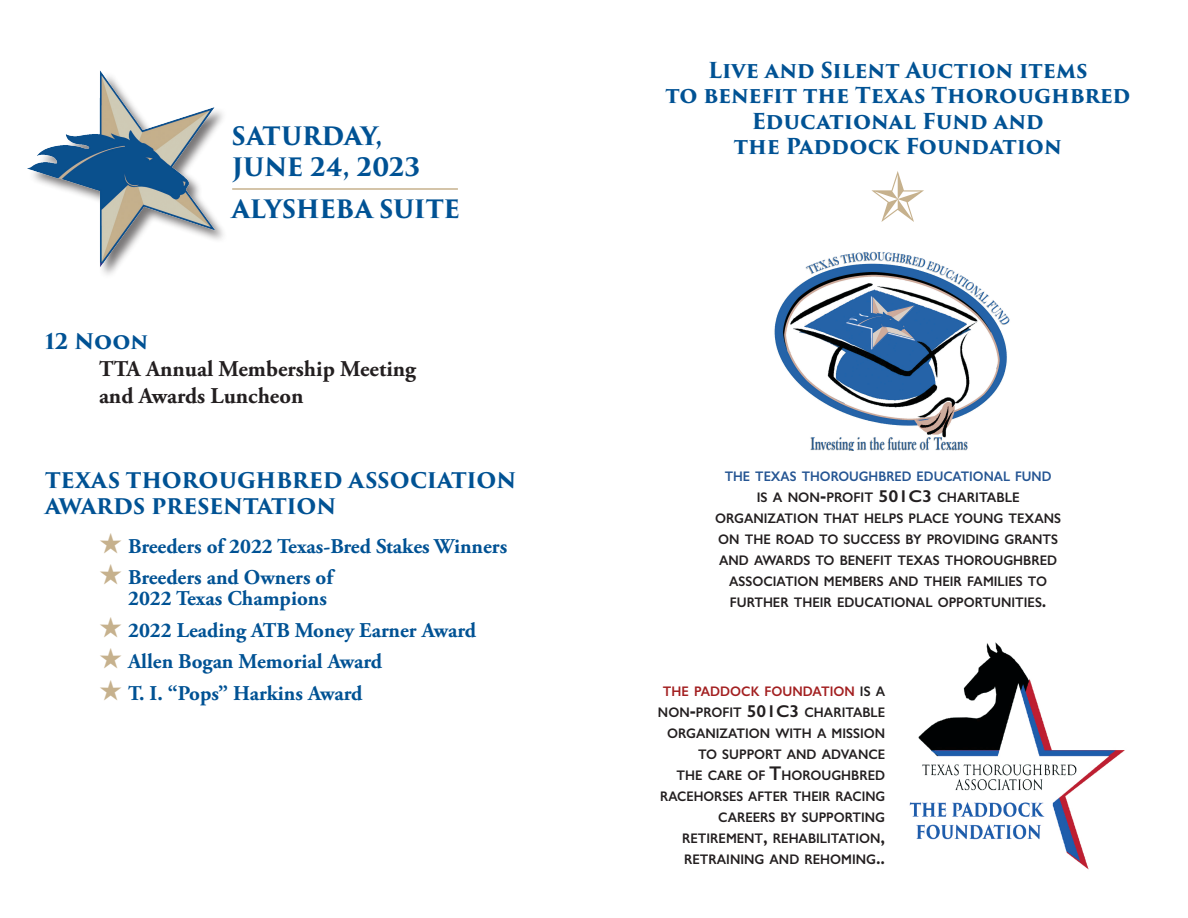
<style>
.page{position:relative;width:1188px;height:918px;background:#fff}
.page>*{position:absolute;margin:0;border:0;box-sizing:border-box;transform-origin:0 0}
.t1{font:700 24.75px/31.3px "Trajan Pro 3";letter-spacing:-.005em;color:#005294}
.t2{font:700 22.5px/27px "Adobe Garamond Pro";color:#231f20}
.t3{font:700 21.45px/25.5px "Trajan Pro 3";color:#005294;text-align:center}
.t4{font:700 21px/21px "Adobe Garamond Pro";color:#005294;text-align:right}
.t5{font:700 21px/25.5px "Trajan Pro 3";letter-spacing:-.005em;color:#005294}
.t6{font:600 13.95px/21px "Gill Sans";color:#231f20;text-align:center;scale:.95 1}
.t7{font:600 13.95px/21px "Gill Sans";color:#231f20;text-align:right;scale:.93 1}
.s1{color:#c6b18d}
.s2{color:#255593}
.s3{font-size:19.95px}
.s4{font-size:17.1px}
.s5{color:#a32021}
</style>
<div class="page">
<img style="left:27px;top:70px;width:197px;height:205px">
<img style="left:774px;top:251px;width:236px;height:200px">
<img style="left:909px;top:642px;width:216px;height:228px">
<hr style="left:232px;top:188px;width:226px;height:2px;background:#c6b18d">
<h1 class="t1" style="left:232px;top:121px;width:190px">SATURDAY,<br>JUNE 24, 2023</h1>
<h1 class="t1" style="left:232px;top:194px;width:230px">ALYSHEBA SUITE</h1>
<h3 class="t5" style="left:45px;top:329px;width:105px">12 Noon</h3>
<h2 class="t2" style="left:99px;top:355px;width:318px">TTA Annual Membership Meeting and Awards Luncheon</h2>
<h3 class="t5" style="left:45px;top:468px;width:473px">TEXAS THOROUGHBRED ASSOCIATION<br>AWARDS PRESENTATION</h3>
<h3 class="t4" style="left:99px;top:536px;width:410px"><span class="s1">★</span> Breeders of 2022 Texas-Bred Stakes Winners</h3>
<h3 class="t4" style="left:99px;top:567px;width:235px"><span class="s1">★</span> Breeders and Owners of<br>2022 Texas Champions</h3>
<h3 class="t4" style="left:99px;top:620px;width:379px"><span class="s1">★</span> 2022 Leading ATB Money Earner Award</h3>
<h3 class="t4" style="left:99px;top:651px;width:285px"><span class="s1">★</span> Allen Bogan Memorial Award</h3>
<h3 class="t4" style="left:99px;top:683px;width:265px"><span class="s1">★</span> T. I. “Pops” Harkins Award</h3>
<h3 class="t3" style="left:665px;top:58px;width:467px">Live and Silent Auction items<br>to benefit the Texas Thoroughbred<br>Educational Fund and<br>the Paddock Foundation</h3>
<p class="t6" style="left:715px;top:465px;width:366px"><span class="s2">THE TEXAS THOROUGHBRED EDUCATIONAL FUND<br></span>IS A NON<span class="s3">-</span>PROFIT <span class="s4">501C3</span> CHARITABLE ORGANIZATION THAT HELPS PLACE YOUNG TEXANS ON THE ROAD TO SUCCESS BY PROVIDING GRANTS AND AWARDS TO BENEFIT TEXAS THOROUGHBRED ASSOCIATION MEMBERS AND THEIR FAMILIES TO FURTHER THEIR EDUCATIONAL OPPORTUNITIES<span class="s3">.</span></p>
<p class="t7" style="left:658px;top:681px;width:246px"><span class="s5">THE PADDOCK FOUNDATION</span> IS A<br>NON<span class="s3">-</span>PROFIT <span class="s4">501C3</span> CHARITABLE<br>ORGANIZATION WITH A MISSION<br>TO SUPPORT AND ADVANCE<br>THE CARE OF <span class="s3">T</span>HOROUGHBRED<br>RACEHORSES AFTER THEIR RACING<br>CAREERS BY SUPPORTING<br>RETIREMENT<span class="s3">,</span> REHABILITATION<span class="s3">,<br></span>RETRAINING AND REHOMING<span class="s3">..</span></p>
</div>
